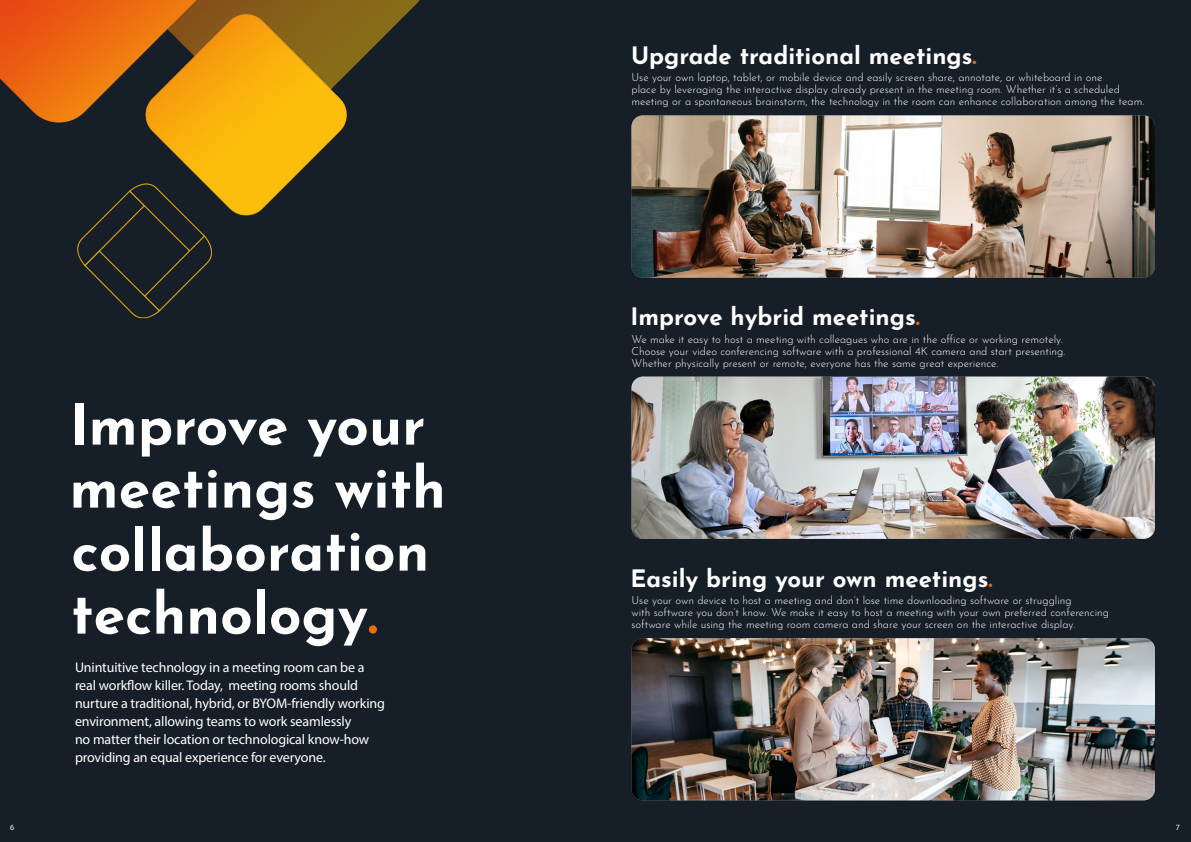
<style>
.page{position:relative;width:1191px;height:842px;background:#161e27}
.page>*{position:absolute;margin:0;border:0;box-sizing:border-box;transform-origin:0 0}
.t1{font:700 57px/63px "Josefin Sans";color:#fff}
.t2{font:700 24px "Josefin Sans";color:#fff}
.t3{font:14px/18px "Myriad Pro";letter-spacing:-.01em;color:#fff}
.t4{font:300 11px/12px "Josefin Sans";color:#fff}
.t5{font:8px "Myriad Pro";color:#fff}
.s1{color:#ed6d05}
</style>
<div class="page">
<img style="left:631px;top:115px;width:524px;height:163px">
<img style="left:631px;top:377px;width:524px;height:162px">
<img style="left:631px;top:638px;width:524px;height:162px">
<img style="left:0;top:0;width:420px;height:319px">
<h2 class="t2" style="left:631px;top:34px;width:347px">Upgrade traditional meetings<span class="s1">.</span></h2>
<p class="t4" style="left:631px;top:70px;width:514px">Use your own laptop, tablet, or mobile device and easily screen share, annotate, or whiteboard in one<br>place by leveraging the interactive display already present in the meeting room. Whether it’s a scheduled meeting or a spontaneous brainstorm, the technology in the room can enhance collaboration among the team.</p>
<h1 class="t1" style="left:69px;top:385px;width:378px">Improve your meetings with collaboration technology<span class="s1">.</span></h1>
<p class="t3" style="left:75px;top:658px;width:311px">Unintuitive technology in a meeting room can be a real workflow killer. Today, meeting rooms should nurture a traditional, hybrid, or BYOM-friendly working environment, allowing teams to work seamlessly<br>no matter their location or technological know-how providing an equal experience for everyone.</p>
<h2 class="t2" style="left:630px;top:296px;width:291px">Improve hybrid meetings<span class="s1">.</span></h2>
<p class="t4" style="left:631px;top:332px;width:435px">We make it easy to host a meeting with colleagues who are in the office or working remotely.<br>Choose your video conferencing software with a professional 4K camera and start presenting.<br>Whether physically present or remote, everyone has the same great experience.</p>
<h2 class="t2" style="left:630px;top:557px;width:363px">Easily bring your own meetings<span class="s1">.</span></h2>
<p class="t4" style="left:631px;top:594px;width:479px">Use your own device to host a meeting and don’t lose time downloading software or struggling<br>with software you don’t know. We make it easy to host a meeting with your own preferred conferencing software while using the meeting room camera and share your screen on the interactive display.</p>
<p class="t5" style="left:10px;top:822px;width:6px">6</p>
<p class="t5" style="left:1175px;top:822px;width:6px">7</p>
</div>
